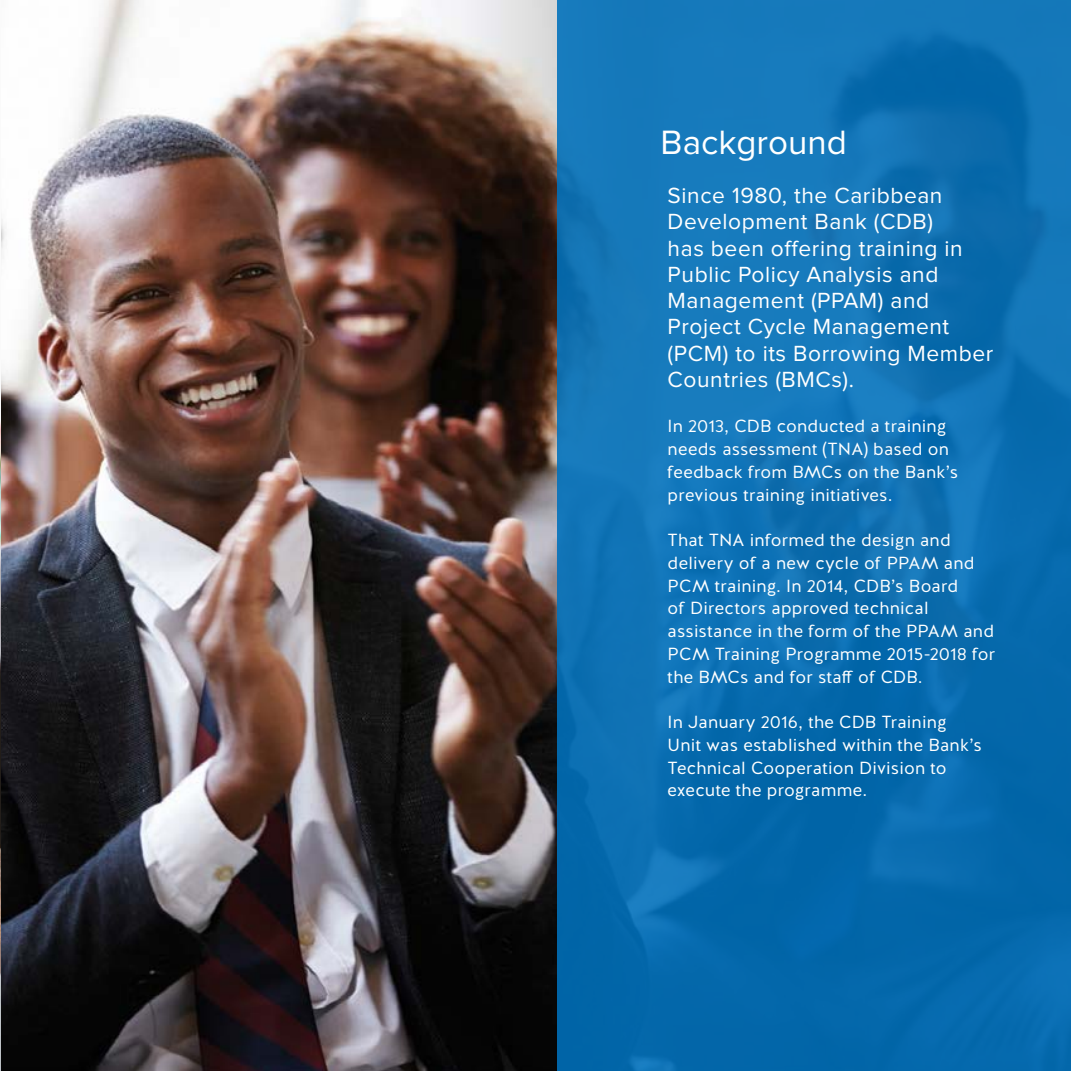
<style>
.page{position:relative;width:1071px;height:1071px;background:#fff}
.page>*{position:absolute;margin:0;border:0;box-sizing:border-box;transform-origin:0 0}
.t1{font:35px "Proxima Nova";color:#fff}
.t2{font:22.75px/26.2px "Proxima Nova";letter-spacing:.025em;color:#fff}
.t3{font:17.5px/22.8px "Halis GR";letter-spacing:.01em;color:#fff}
</style>
<div class="page">
<img style="left:0;top:0;width:558px;height:1071px">
<svg style="left:558px;top:0;width:513px;height:1071px;background:#0c6fb2"></svg>
<h1 class="t1" style="left:661px;top:126px;width:188px">Background</h1>
<h2 class="t2" style="left:668px;top:183px;width:327px">Since 1980, the Caribbean<br>Development Bank (CDB)<br>has been offering training in<br>Public Policy Analysis and<br>Management (PPAM) and<br>Project Cycle Management (PCM) to its Borrowing Member<br>Countries (BMCs).</h2>
<p class="t3" style="left:668px;top:415px;width:292px">In 2013, CDB conducted a training needs assessment (TNA) based on feedback from BMCs on the Bank’s previous training initiatives.</p>
<p class="t3" style="left:668px;top:529px;width:329px">That TNA informed the design and delivery of a new cycle of PPAM and PCM training. In 2014, CDB’s Board<br>of Directors approved technical assistance in the form of the PPAM and PCM Training Programme 2015-2018 for the BMCs and for staff of CDB.</p>
<p class="t3" style="left:668px;top:711px;width:316px">In January 2016, the CDB Training<br>Unit was established within the Bank’s<br>Technical Cooperation Division to execute the programme.</p>
</div>
